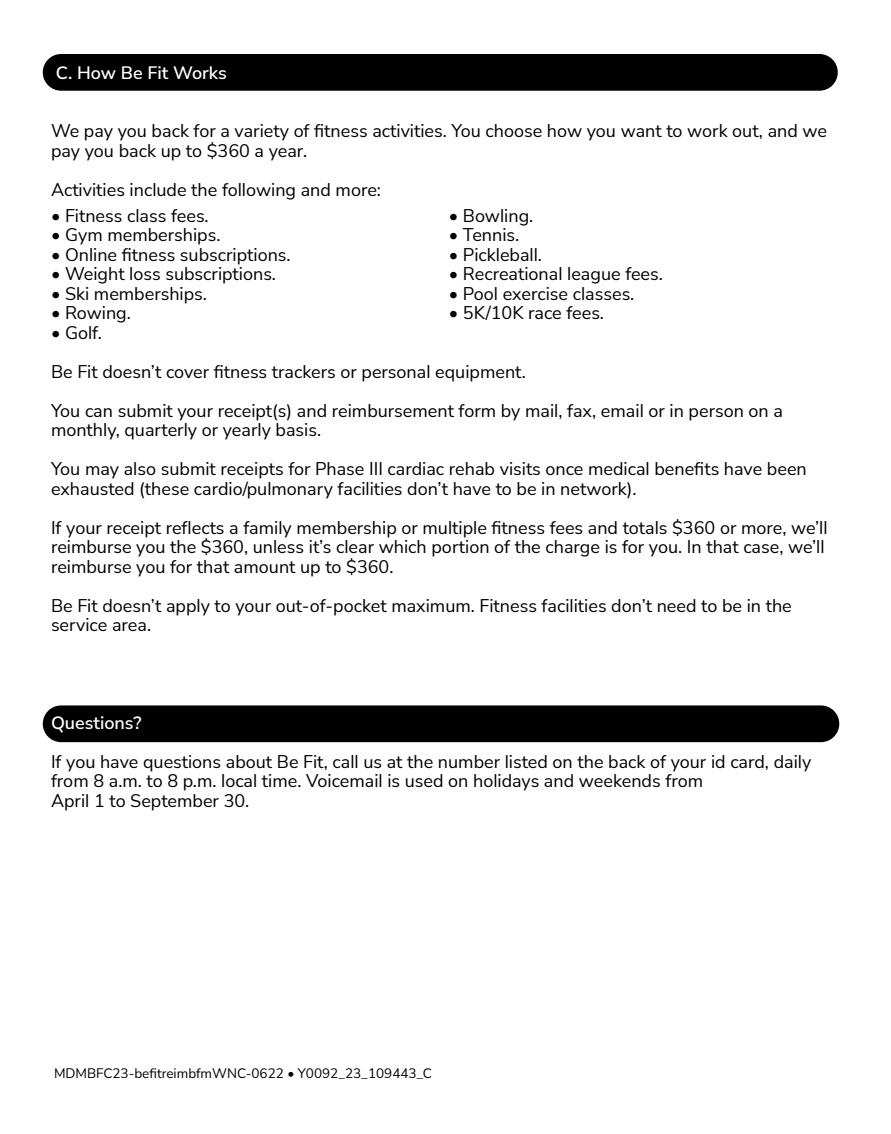
<style>
.page{position:relative;width:891px;height:1134px;background:#fff}
.page>*{position:absolute;margin:0;border:0;box-sizing:border-box;transform-origin:0 0}
.t1{font:18px/19.5px "Nunito Sans";color:#000}
.t2{font:600 18px "Nunito Sans";color:#fff}
.t3{font:13.5px "Nunito Sans";color:#000}
</style>
<div class="page">
<div style="left:44px;top:706px;width:795px;height:35px;background:#000;border-radius:18px"></div>
<div style="left:43px;top:705px;width:796px;height:37px;border:2px solid #000;border-radius:18px"></div>
<div style="left:44px;top:55px;width:793px;height:35px;background:#000;border-radius:18px"></div>
<div style="left:43px;top:54px;width:795px;height:37px;border:2px solid #000;border-radius:18px"></div>
<p class="t2" style="left:56px;top:60px;width:172px">C. How Be Fit Works</p>
<p class="t1" style="left:51px;top:120px;width:778px">We pay you back for a variety of fitness activities. You choose how you want to work out, and we pay you back up to $360 a year.</p>
<p class="t1" style="left:51px;top:179px;width:332px">Activities include the following and more:</p>
<p class="t1" style="left:51px;top:205px;width:159px">• Fitness class fees.</p>
<p class="t1" style="left:51px;top:225px;width:171px">• Gym memberships.</p>
<p class="t1" style="left:51px;top:244px;width:241px">• Online fitness subscriptions.</p>
<p class="t1" style="left:51px;top:264px;width:227px">• Weight loss subscriptions.</p>
<p class="t1" style="left:51px;top:283px;width:157px">• Ski memberships.</p>
<p class="t1" style="left:51px;top:303px;width:81px">• Rowing.</p>
<p class="t1" style="left:51px;top:322px;width:53px">• Golf.</p>
<p class="t1" style="left:449px;top:205px;width:86px">• Bowling.</p>
<p class="t1" style="left:449px;top:225px;width:72px">• Tennis.</p>
<p class="t1" style="left:449px;top:244px;width:95px">• Pickleball.</p>
<p class="t1" style="left:449px;top:264px;width:216px">• Recreational league fees.</p>
<p class="t1" style="left:449px;top:283px;width:187px">• Pool exercise classes.</p>
<p class="t1" style="left:449px;top:303px;width:157px">• 5K/10K race fees.</p>
<p class="t1" style="left:51px;top:351px;width:733px;line-height:39px">Be Fit doesn’t cover fitness trackers or personal equipment.<br>You can submit your receipt(s) and reimbursement form by mail, fax, email or in person on a</p>
<p class="t1" style="left:51px;top:410px;width:757px;line-height:39px">monthly, quarterly or yearly basis.<br>You may also submit receipts for Phase III cardiac rehab visits once medical benefits have been</p>
<p class="t1" style="left:51px;top:468px;width:778px;line-height:39px">exhausted (these cardio/pulmonary facilities don’t have to be in network).<br>If your receipt reflects a family membership or multiple fitness fees and totals $360 or more, we’ll</p>
<p class="t1" style="left:51px;top:537px;width:775px">reimburse you the $360, unless it’s clear which portion of the charge is for you. In that case, we’ll reimburse you for that amount up to $360.</p>
<p class="t1" style="left:51px;top:595px;width:742px">Be Fit doesn’t apply to your out-of-pocket maximum. Fitness facilities don’t need to be in the service area.</p>
<p class="t2" style="left:51px;top:710px;width:92px">Questions?</p>
<p class="t1" style="left:51px;top:751px;width:762px">If you have questions about Be Fit, call us at the number listed on the back of your id card, daily from 8 a.m. to 8 p.m. local time. Voicemail is used on holidays and weekends from<br>April 1 to September 30.</p>
<p class="t3" style="left:54px;top:1064px;width:379px">MDMBFC23-befitreimbfmWNC-0622 • Y0092_23_109443_C</p>
</div>
